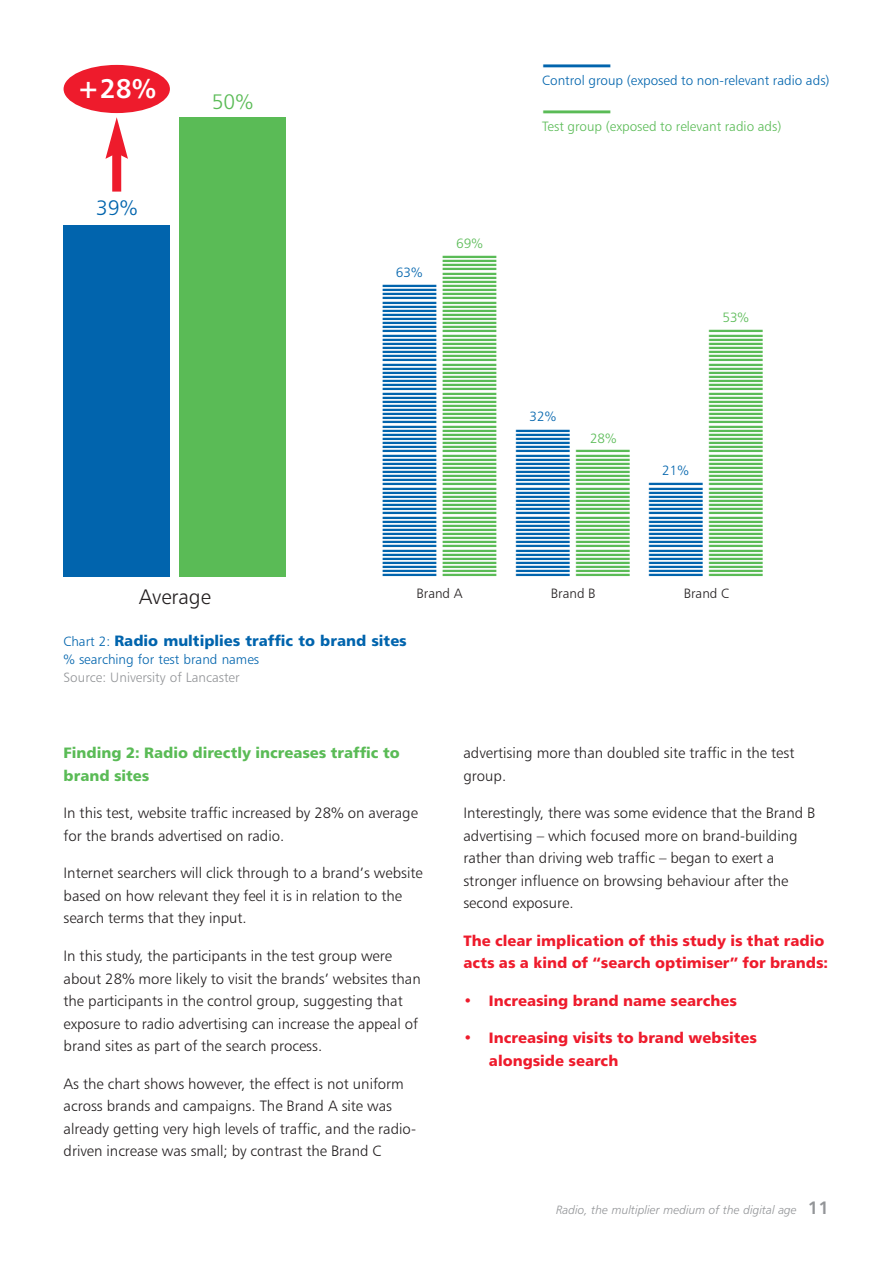
<style>
.page{position:relative;width:892px;height:1265px;background:#fff}
.page>*{position:absolute;margin:0;border:0;box-sizing:border-box;transform-origin:0 0}
.t1{font:90px "Humanist 777 BT Light B";color:#5abb56;scale:.5 1}
.t2{font:72px "Humanist 777 BT Light B";letter-spacing:-.11em;color:#5abb56;scale:.5 1}
.t3{font:72px "Humanist 777 BT Light B";letter-spacing:-.11em;color:#0164ad;scale:.5 1}
.t4{font:27px "Humanist 777 BT Bold B";color:#fff}
.t5{font:21px "Humanist 777 BT Light B";color:#231f20}
.t6{font:21px "Humanist 777 BT Light B";color:#0164ad}
.t7{font:21px "Humanist 777 BT Light B";color:#5abb56}
.t8{font:15px/22.5px "Humanist 777 BT Light B";color:#231f20}
.t9{font:15px/22.5px "Humanist 777 BT Black B";color:#ee1b2c}
.t10{font:15px/22.5px "Humanist 777 BT Black B";color:#5abb56}
.t11{font:15px "Humanist 777 BT Black B";color:#0164ad}
.t12{font:13.5px "Humanist 777 BT Light B";color:#0164ad}
.t13{font:13.5px "Humanist 777 BT Light B";color:#5abb56}
.t14{font:13.5px "Humanist 777 BT Light B";color:#939598}
.t15{font:13.5px "Humanist 777 BT Light B";color:#231f20}
.t16{font:12px "Humanist 777 BT Light Italic B";color:#939598}
.s1{color:#0164ad}
.s2{font-family:"Humanist 777 BT Light B";font-size:13.5px}
.s3{font-family:"Humanist 777 BT Bold B";font-size:18px}
</style>
<div class="page">
<svg style="left:63px;top:64px;width:223px;height:513px"></svg>
<h3 class="t4" style="left:77px;top:77px;width:80px">+28%</h3>
<h3 class="t7" style="left:212px;top:93px;width:43px">50%</h3>
<h1 class="t1" style="left:542px;top:117px;width:113px;rotate:-90deg">l <span class="s1">l</span></h1>
<p class="t12" style="left:542px;top:75px;width:289px">Control group (exposed to non-relevant radio ads)</p>
<p class="t13" style="left:542px;top:121px;width:241px">Test group (exposed to relevant radio ads)</p>
<h3 class="t6" style="left:96px;top:199px;width:43px">39%</h3>
<h3 class="t5" style="left:139px;top:588px;width:74px">Average</h3>
<p class="t13" style="left:456px;top:238px;width:28px">69%</p>
<h2 class="t2" style="left:442px;top:579px;width:654px;rotate:-90deg">llllllllllllllllllllllllllllllllllllllllllllllllllllllllllllllllllllllllllllll</h2>
<p class="t15" style="left:416px;top:588px;width:47px">Brand A</p>
<p class="t12" style="left:396px;top:267px;width:28px">63%</p>
<h2 class="t3" style="left:382px;top:579px;width:596px;rotate:-90deg">lllllllllllllllllllllllllllllllllllllllllllllllllllllllllllllllllllllll</h2>
<p class="t11" style="left:64px;top:634px;width:345px"><span class="s2">Chart 2:</span> Radio multiplies traffic to brand sites</p>
<p class="t12" style="left:64px;top:654px;width:197px">% searching for test brand names</p>
<p class="t14" style="left:64px;top:672px;width:177px">Source: University of Lancaster</p>
<p class="t12" style="left:529px;top:411px;width:28px">32%</p>
<h2 class="t3" style="left:515px;top:579px;width:307px;rotate:-90deg">llllllllllllllllllllllllllllllllllll</h2>
<p class="t13" style="left:590px;top:432px;width:28px">28%</p>
<h2 class="t2" style="left:575px;top:579px;width:266px;rotate:-90deg">lllllllllllllllllllllllllllllll</h2>
<p class="t15" style="left:551px;top:588px;width:46px">Brand B</p>
<p class="t13" style="left:722px;top:311px;width:28px">53%</p>
<h2 class="t2" style="left:708px;top:579px;width:506px;rotate:-90deg">llllllllllllllllllllllllllllllllllllllllllllllllllllllllllll</h2>
<p class="t15" style="left:683px;top:588px;width:47px">Brand C</p>
<p class="t12" style="left:662px;top:465px;width:28px">21%</p>
<h2 class="t3" style="left:648px;top:579px;width:200px;rotate:-90deg">lllllllllllllllllllllll</h2>
<p class="t10" style="left:64px;top:743px;width:338px">Finding 2: Radio directly increases traffic to brand sites</p>
<p class="t8" style="left:64px;top:803px;width:356px">In this test, website traffic increased by 28% on average for the brands advertised on radio.</p>
<p class="t8" style="left:64px;top:863px;width:360px">Internet searchers will click through to a brand’s website based on how relevant they feel it is in relation to the search terms that they input.</p>
<p class="t8" style="left:64px;top:945px;width:359px">In this study, the participants in the test group were about 28% more likely to visit the brands’ websites than the participants in the control group, suggesting that exposure to radio advertising can increase the appeal of brand sites as part of the search process.</p>
<p class="t8" style="left:64px;top:1073px;width:354px">As the chart shows however, the effect is not uniform across brands and campaigns. The Brand A site was already getting very high levels of traffic, and the radio&shy;driven increase was small; by contrast the Brand C</p>
<p class="t8" style="left:463px;top:743px;width:332px">advertising more than doubled site traffic in the test group.</p>
<p class="t8" style="left:463px;top:803px;width:353px">Interestingly, there was some evidence that the Brand B advertising – which focused more on brand-building rather than driving web traffic – began to exert a stronger influence on browsing behaviour after the second exposure.</p>
<p class="t9" style="left:463px;top:930px;width:366px">The clear implication of this study is that radio acts as a kind of “search optimiser” for brands:</p>
<p class="t9" style="left:463px;top:990px;width:275px">• Increasing brand name searches</p>
<p class="t9" style="left:489px;top:1028px;width:269px;text-indent:-26px">• Increasing visits to brand websites alongside search</p>
<p class="t16" style="left:556px;top:1204px;width:275px">Radio, the multiplier medium of the digital age <span class="s3">11</span></p>
</div>
